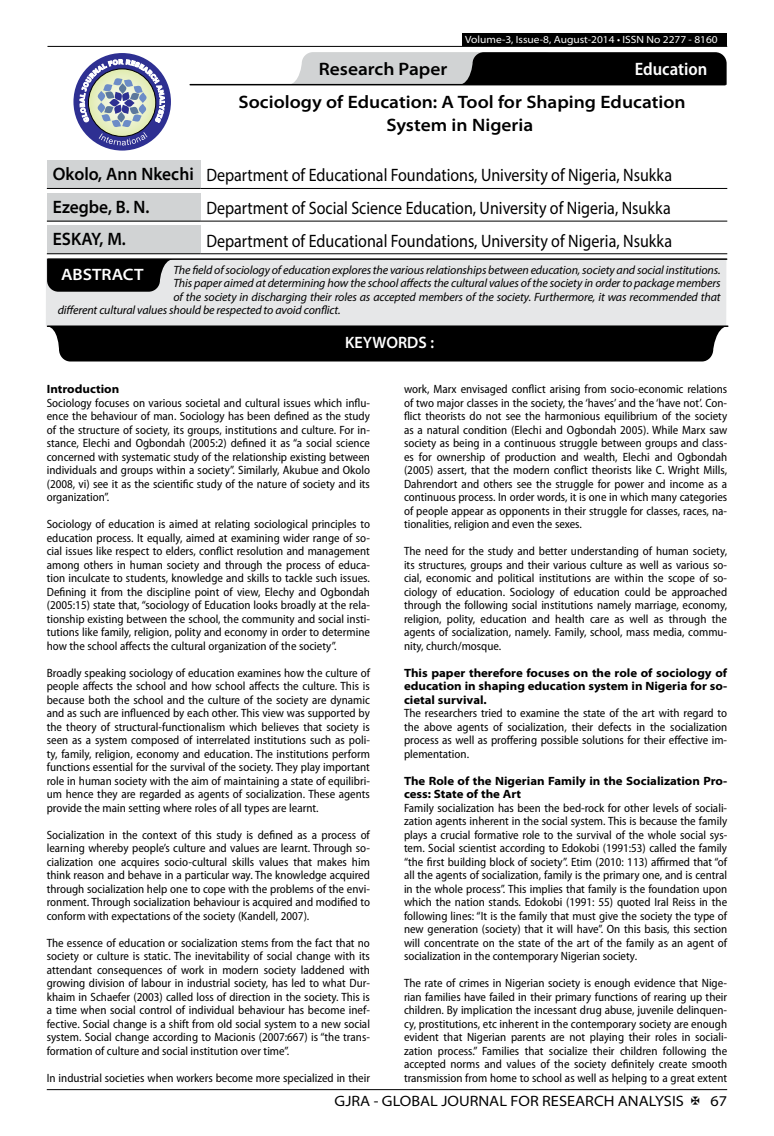
<style>
.page{position:relative;width:774px;height:1136px;background:#fff}
.page>*{position:absolute;margin:0;border:0;box-sizing:border-box;transform-origin:0 0}
.t1{font:18px/31.3px "Myriad Pro";color:#000;scale:.89 1}
.t2{font:600 semi-expanded 18px/23.4px "Myriad Pro";color:#000;text-align:center}
.t3{font:600 semi-condensed 18px "Myriad Pro";color:#fff}
.t4{font:600 semi-expanded 18px "Myriad Pro";color:#000;scale:.9 1}
.t5{font:600 semi-expanded 16.5px "Myriad Pro";color:#fff;scale:.9 1}
.t6{font:600 semi-expanded 16.5px "Myriad Pro";color:#fff}
.t7{font:semi-expanded 15px "Myriad Pro";color:#000}
.t8{font:semi-condensed 12px/13.5px "Myriad Pro";color:#000;text-align:justify}
.t9{font:italic 12px "Myriad Pro";letter-spacing:-.01em;color:#000}
.t10{font:700 semi-expanded 12px/13.5px "Myriad Pro";color:#000;text-align:justify}
.t11{font:semi-expanded 10.5px "Myriad Pro";color:#fff}
.s1{font-weight:600;font-stretch:semi-expanded}
</style>
<div class="page">
<hr style="left:47px;top:1089px;width:680px;height:1px;background:#000">
<div style="left:462px;top:33px;width:265px;height:13px;background:#000"></div>
<hr style="left:47px;top:46px;width:680px;height:1px;background:#000">
<svg style="left:288px;top:52px;width:439px;height:33px;background:#5a5a5b"></svg>
<hr style="left:190px;top:84px;width:535px;height:1px;background:#000">
<div style="left:73px;top:53px;width:98px;height:97px;background:#2e3092;border-radius:50%"></div>
<svg style="left:80px;top:59px;width:85px;height:86px"></svg>
<div style="left:47px;top:160px;width:153px;height:28px;background:#d1d3d4"></div>
<hr style="left:47px;top:188px;width:153px;height:1px;background:#000">
<hr style="left:200px;top:188px;width:527px;height:1px;background:#000">
<div style="left:47px;top:193px;width:153px;height:28px;background:#d1d3d4"></div>
<hr style="left:47px;top:221px;width:153px;height:1px;background:#000">
<hr style="left:200px;top:221px;width:527px;height:1px;background:#000">
<div style="left:47px;top:226px;width:153px;height:28px;background:#d1d3d4"></div>
<hr style="left:47px;top:253px;width:153px;height:1px;background:#000">
<hr style="left:200px;top:253px;width:527px;height:1px;background:#000">
<div style="left:46px;top:258px;width:680px;height:68px;background:#e6e7e8"></div>
<hr style="left:48px;top:258px;width:679px;height:2px;background:#000">
<svg style="left:47px;top:259px;width:126px;height:33px;background:#181818"></svg>
<hr style="left:48px;top:325px;width:680px;height:2px;background:#000">
<div style="left:47px;top:326px;width:678px;height:35px;background:#000"></div>
<div style="left:72px;top:335px;width:635px;height:13px;background:#000"></div>
<p class="t11" style="left:465px;top:34px;width:254px">Volume-3, Issue-8, August-2014 • ISSN No 2277 - 8160</p>
<h1 class="t2" style="left:319px;top:58px;width:130px">Research Paper</h1>
<h1 class="t3" style="left:635px;top:59px;width:74px">Education</h1>
<h1 class="t2" style="left:239px;top:91px;width:448px">Sociology of Education: A Tool for Shaping Education<br>System in Nigeria</h1>
<h1 class="t1" style="left:53px;top:159px;width:697px"><span class="s1">Okolo, Ann Nkechi</span> Department of Educational Foundations, University of Nigeria, Nsukka<br><span class="s1">Ezegbe, B. N.</span></h1>
<h1 class="t1" style="left:206px;top:192px;width:523px">Department of Social Science Education, University of Nigeria, Nsukka</h1>
<h1 class="t4" style="left:53px;top:229px;width:83px">ESKAY, M.</h1>
<h1 class="t1" style="left:206px;top:224px;width:525px">Department of Educational Foundations, University of Nigeria, Nsukka</h1>
<p class="t9" style="left:173px;top:262px;width:549px">The field of sociology of education explores the various relationships between education, society and social institutions.</p>
<p class="t9" style="left:173px;top:276px;width:549px">This paper aimed at determining how the school affects the cultural values of the society in order to package members</p>
<p class="t9" style="left:173px;top:289px;width:549px">of the society in discharging their roles as accepted members of the society. Furthermore, it was recommended that</p>
<p class="t9" style="left:58px;top:303px;width:285px">different cultural values should be respected to avoid conflict.</p>
<h2 class="t6" style="left:61px;top:265px;width:84px">ABSTRACT</h2>
<h2 class="t5" style="left:345px;top:333px;width:100px">KEYWORDS :</h2>
<p class="t10" style="left:47px;top:382px;width:74px">Introduction</p>
<p class="t8" style="left:47px;top:396px;width:325px">Sociology focuses on various societal and cultural issues which influ&shy;ence the behaviour of man. Sociology has been defined as the study of the structure of society, its groups, institutions and culture. For in&shy;stance, Elechi and Ogbondah (2005:2) defined it as “a social science concerned with systematic study of the relationship existing between individuals and groups within a society”. Similarly, Akubue and Okolo (2008, vi) see it as the scientific study of the nature of society and its organization”.</p>
<p class="t8" style="left:47px;top:517px;width:325px">Sociology of education is aimed at relating sociological principles to education process. It equally, aimed at examining wider range of so&shy;cial issues like respect to elders, conflict resolution and management among others in human society and through the process of educa&shy;tion inculcate to students, knowledge and skills to tackle such issues.<br>Defining it from the discipline point of view, Elechy and Ogbondah (2005:15) state that, “sociology of Education looks broadly at the rela&shy;tionship existing between the school, the community and social insti&shy;tutions like family, religion, polity and economy in order to determine how the school affects the cultural organization of the society”.</p>
<p class="t8" style="left:47px;top:666px;width:325px">Broadly speaking sociology of education examines how the culture of people affects the school and how school affects the culture. This is because both the school and the culture of the society are dynamic and as such are influenced by each other. This view was supported by the theory of structural-functionalism which believes that society is seen as a system composed of interrelated institutions such as poli&shy;ty, family, religion, economy and education. The institutions perform functions essential for the survival of the society. They play important role in human society with the aim of maintaining a state of equilibri&shy;um hence they are regarded as agents of socialization. These agents provide the main setting where roles of all types are learnt.</p>
<p class="t8" style="left:47px;top:828px;width:325px">Socialization in the context of this study is defined as a process of learning whereby people’s culture and values are learnt. Through so&shy;cialization one acquires socio-cultural skills values that makes him think reason and behave in a particular way. The knowledge acquired through socialization help one to cope with the problems of the envi&shy;ronment. Through socialization behaviour is acquired and modified to conform with expectations of the society (Kandell, 2007).</p>
<p class="t8" style="left:47px;top:936px;width:325px">The essence of education or socialization stems from the fact that no society or culture is static. The inevitability of social change with its attendant consequences of work in modern society laddened with growing division of labour in industrial society, has led to what Dur&shy;khaim in Schaefer (2003) called loss of direction in the society. This is a time when social control of individual behaviour has become inef&shy;fective. Social change is a shift from old social system to a new social system. Social change according to Macionis (2007:667) is “the trans&shy;formation of culture and social institution over time”.</p>
<p class="t8" style="left:47px;top:1071px;width:325px">In industrial societies when workers become more specialized in their</p>
<p class="t8" style="left:404px;top:382px;width:325px">work, Marx envisaged conflict arising from socio-economic relations of two major classes in the society, the ‘haves’ and the ‘have not’. Con&shy;flict theorists do not see the harmonious equilibrium of the society as a natural condition (Elechi and Ogbondah 2005). While Marx saw society as being in a continuous struggle between groups and class&shy;es for ownership of production and wealth, Elechi and Ogbondah (2005) assert, that the modern conflict theorists like C. Wright Mills, Dahrendort and others see the struggle for power and income as a continuous process. In order words, it is one in which many categories of people appear as opponents in their struggle for classes, races, na&shy;tionalities, religion and even the sexes.</p>
<p class="t8" style="left:404px;top:544px;width:325px">The need for the study and better understanding of human society, its structures, groups and their various culture as well as various so&shy;cial, economic and political institutions are within the scope of so&shy;ciology of education. Sociology of education could be approached through the following social institutions namely marriage, economy, religion, polity, education and health care as well as through the agents of socialization, namely. Family, school, mass media, commu&shy;nity, church/mosque.</p>
<p class="t10" style="left:404px;top:666px;width:325px">This paper therefore focuses on the role of sociology of education in shaping education system in Nigeria for so&shy;cietal survival.</p>
<p class="t8" style="left:404px;top:706px;width:325px">The researchers tried to examine the state of the art with regard to the above agents of socialization, their defects in the socialization process as well as proffering possible solutions for their effective im&shy;plementation.</p>
<p class="t10" style="left:404px;top:774px;width:325px">The Role of the Nigerian Family in the Socialization Pro&shy;cess: State of the Art</p>
<p class="t8" style="left:404px;top:801px;width:325px">Family socialization has been the bed-rock for other levels of sociali&shy;zation agents inherent in the social system. This is because the family plays a crucial formative role to the survival of the whole social sys&shy;tem. Social scientist according to Edokobi (1991:53) called the family “the first building block of society”. Etim (2010: 113) affirmed that “of all the agents of socialization, family is the primary one, and is central in the whole process”. This implies that family is the foundation upon which the nation stands. Edokobi (1991: 55) quoted Iral Reiss in the following lines: “It is the family that must give the society the type of new generation (society) that it will have”. On this basis, this section will concentrate on the state of the art of the family as an agent of socialization in the contemporary Nigerian society.</p>
<p class="t8" style="left:404px;top:976px;width:325px">The rate of crimes in Nigerian society is enough evidence that Nige&shy;rian families have failed in their primary functions of rearing up their children. By implication the incessant drug abuse, juvenile delinquen&shy;cy, prostitutions, etc inherent in the contemporary society are enough evident that Nigerian parents are not playing their roles in sociali&shy;zation process.” Families that socialize their children following the accepted norms and values of the society definitely create smooth transmission from home to school as well as helping to a great extent</p>
<p class="t7" style="left:335px;top:1092px;width:351px">GJRA - GLOBAL JOURNAL FOR RESEARCH ANALYSIS</p>
<p class="t7" style="left:710px;top:1092px;width:18px">67</p>
</div>
